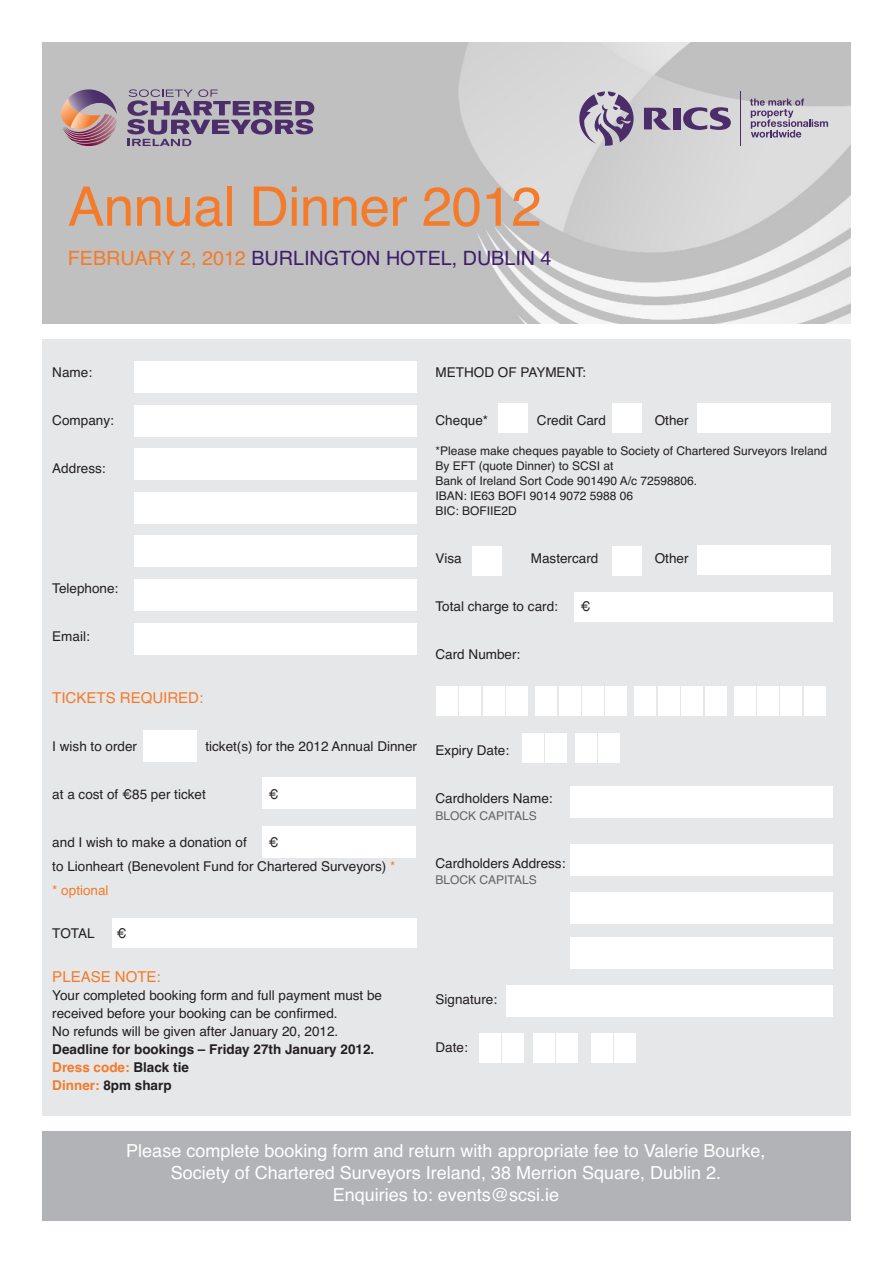
<style>
.page{position:relative;width:893px;height:1263px;background:#fff}
.page>*{position:absolute;margin:0;border:0;box-sizing:border-box;transform-origin:0 0}
.t1{font:54.6px "Helvetica";letter-spacing:-.01em;color:#f47b2a}
.t2{font:19.8px "Helvetica";color:#3e1d6b}
.t3{font:18px/21.6px "Helvetica";color:#fff;text-align:center}
.t4{font:15px "Helvetica";color:#f47b2a}
.t5{font:13.5px/24px "Helvetica";color:#231f20}
.t6{font:700 13.5px/18px "Helvetica";color:#231f20}
.t7{font:12px/15px "Helvetica";color:#231f20}
.t8{font:12px "Helvetica";color:#636366}
.s1{color:#f47b2a}
</style>
<div class="page">
<img style="left:42px;top:43px;width:808px;height:280px">
<div style="left:42px;top:1131px;width:808px;height:89px;background:#b2b3b7"></div>
<div style="left:42px;top:339px;width:808px;height:776px;background:#e6e7e9"></div>
<svg style="left:61px;top:89px;width:56px;height:58px;background:#b08d92"></svg>
<svg style="left:127px;top:89px;width:187px;height:57px;background:#978da1"></svg>
<svg style="left:683px;top:107px;width:47px;height:23px"></svg>
<div style="left:672px;top:108px;width:8px;height:21px;background:#4a2d69"></div>
<svg style="left:644px;top:108px;width:27px;height:22px"></svg>
<svg style="left:579px;top:91px;width:54px;height:55px;background:#a297ad"></svg>
<hr style="left:740px;top:91px;width:1px;height:54px;background:#4a2d69">
<svg style="left:750px;top:99px;width:78px;height:39px;background:#b7b0be"></svg>
<div style="left:134px;top:361px;width:282px;height:32px;background:#fff"></div>
<div style="left:574px;top:592px;width:258px;height:30px;background:#fff"></div>
<div style="left:134px;top:405px;width:282px;height:31px;background:#fff"></div>
<div style="left:134px;top:448px;width:282px;height:32px;background:#fff"></div>
<div style="left:134px;top:492px;width:282px;height:32px;background:#fff"></div>
<div style="left:134px;top:536px;width:282px;height:31px;background:#fff"></div>
<div style="left:134px;top:579px;width:282px;height:32px;background:#fff"></div>
<div style="left:134px;top:623px;width:282px;height:32px;background:#fff"></div>
<div style="left:570px;top:786px;width:262px;height:31px;background:#fff"></div>
<div style="left:143px;top:730px;width:54px;height:31px;background:#fff"></div>
<div style="left:436px;top:686px;width:21px;height:30px;background:#fff"></div>
<div style="left:459px;top:686px;width:22px;height:30px;background:#fff"></div>
<div style="left:483px;top:686px;width:21px;height:30px;background:#fff"></div>
<div style="left:506px;top:686px;width:21px;height:30px;background:#fff"></div>
<div style="left:479px;top:1033px;width:21px;height:30px;background:#fff"></div>
<div style="left:502px;top:1033px;width:21px;height:30px;background:#fff"></div>
<div style="left:533px;top:1033px;width:21px;height:30px;background:#fff"></div>
<div style="left:556px;top:1033px;width:22px;height:30px;background:#fff"></div>
<div style="left:591px;top:1033px;width:21px;height:30px;background:#fff"></div>
<div style="left:614px;top:1033px;width:21px;height:30px;background:#fff"></div>
<div style="left:535px;top:686px;width:21px;height:30px;background:#fff"></div>
<div style="left:559px;top:686px;width:21px;height:30px;background:#fff"></div>
<div style="left:582px;top:686px;width:21px;height:30px;background:#fff"></div>
<div style="left:605px;top:686px;width:22px;height:30px;background:#fff"></div>
<div style="left:634px;top:686px;width:22px;height:30px;background:#fff"></div>
<div style="left:658px;top:686px;width:21px;height:30px;background:#fff"></div>
<div style="left:681px;top:686px;width:21px;height:30px;background:#fff"></div>
<div style="left:704px;top:686px;width:22px;height:30px;background:#fff"></div>
<div style="left:734px;top:686px;width:21px;height:30px;background:#fff"></div>
<div style="left:757px;top:686px;width:21px;height:30px;background:#fff"></div>
<div style="left:780px;top:686px;width:22px;height:30px;background:#fff"></div>
<div style="left:804px;top:686px;width:21px;height:30px;background:#fff"></div>
<div style="left:522px;top:733px;width:21px;height:30px;background:#fff"></div>
<div style="left:545px;top:733px;width:21px;height:30px;background:#fff"></div>
<div style="left:575px;top:733px;width:21px;height:30px;background:#fff"></div>
<div style="left:598px;top:733px;width:21px;height:30px;background:#fff"></div>
<div style="left:570px;top:844px;width:262px;height:32px;background:#fff"></div>
<div style="left:570px;top:892px;width:262px;height:31px;background:#fff"></div>
<div style="left:570px;top:937px;width:262px;height:32px;background:#fff"></div>
<div style="left:506px;top:985px;width:326px;height:31px;background:#fff"></div>
<div style="left:112px;top:919px;width:304px;height:29px;background:#fff"></div>
<div style="left:498px;top:404px;width:29px;height:29px;background:#fff"></div>
<div style="left:612px;top:404px;width:30px;height:29px;background:#fff"></div>
<div style="left:697px;top:403px;width:134px;height:30px;background:#fff"></div>
<div style="left:472px;top:546px;width:30px;height:30px;background:#fff"></div>
<div style="left:612px;top:546px;width:30px;height:30px;background:#fff"></div>
<div style="left:697px;top:546px;width:134px;height:29px;background:#fff"></div>
<div style="left:262px;top:778px;width:154px;height:31px;background:#fff"></div>
<div style="left:262px;top:826px;width:154px;height:32px;background:#fff"></div>
<h1 class="t1" style="left:68px;top:187px;width:475px">Annual Dinner 2012</h1>
<h2 class="t2" style="left:68px;top:251px;width:485px"><span class="s1">FEBRUARY 2, 2012</span> BURLINGTON HOTEL, DUBLIN 4</h2>
<p class="t5" style="left:52px;top:362px;width:41px">Name:</p>
<p class="t5" style="left:52px;top:410px;width:63px">Company:</p>
<p class="t5" style="left:52px;top:458px;width:55px">Address:</p>
<p class="t5" style="left:52px;top:578px;width:68px">Telephone:</p>
<p class="t5" style="left:52px;top:626px;width:39px">Email:</p>
<p class="t4" style="left:52px;top:692px;width:152px">TICKETS REQUIRED:</p>
<p class="t5" style="left:52px;top:735px;width:86px">I wish to order</p>
<p class="t5" style="left:205px;top:735px;width:213px">ticket(s) for the 2012 Annual Dinner</p>
<p class="t5" style="left:52px;top:783px;width:155px">at a cost of €85 per ticket</p>
<p class="t5" style="left:268px;top:783px;width:12px">€</p>
<p class="t5" style="left:52px;top:831px;width:196px">and I wish to make a donation of</p>
<p class="t5" style="left:52px;top:831px;width:344px;text-indent:216px">€<br>to Lionheart (Benevolent Fund for Chartered Surveyors) <span class="s1">* * optional</span></p>
<p class="t5" style="left:52px;top:923px;width:44px">TOTAL</p>
<p class="t5" style="left:117px;top:923px;width:12px">€</p>
<p class="t4" style="left:52px;top:971px;width:110px">PLEASE NOTE:</p>
<p class="t5" style="left:52px;top:987px;width:331px;line-height:18px">Your completed booking form and full payment must be received before your booking can be confirmed.<br>No refunds will be given after January 20, 2012.</p>
<p class="t6" style="left:52px;top:1041px;width:323px">Deadline for bookings – Friday 27th January 2012.<br><span class="s1">Dress code:</span> Black tie<br><span class="s1">Dinner:</span> 8pm sharp</p>
<p class="t5" style="left:435px;top:362px;width:152px">METHOD OF PAYMENT:</p>
<p class="t5" style="left:435px;top:410px;width:54px">Cheque*</p>
<p class="t5" style="left:537px;top:410px;width:71px">Credit Card</p>
<p class="t5" style="left:654px;top:410px;width:35px">Other</p>
<p class="t7" style="left:435px;top:444px;width:393px">*Please make cheques payable to Society of Chartered Surveyors Ireland By EFT (quote Dinner) to SCSI at<br>Bank of Ireland Sort Code 901490 A/c 72598806.<br>IBAN: IE63 BOFI 9014 9072 5988 06<br>BIC: BOFIIE2D</p>
<p class="t5" style="left:435px;top:548px;width:28px">Visa</p>
<p class="t5" style="left:531px;top:548px;width:69px">Mastercard</p>
<p class="t5" style="left:654px;top:548px;width:35px">Other</p>
<p class="t5" style="left:435px;top:596px;width:124px">Total charge to card:</p>
<p class="t5" style="left:580px;top:596px;width:12px">€</p>
<p class="t5" style="left:435px;top:644px;width:86px">Card Number:</p>
<p class="t5" style="left:435px;top:740px;width:75px">Expiry Date:</p>
<p class="t5" style="left:435px;top:788px;width:119px">Cardholders Name:</p>
<p class="t8" style="left:435px;top:811px;width:103px">BLOCK CAPITALS</p>
<p class="t5" style="left:435px;top:852px;width:131px">Cardholders Address:</p>
<p class="t8" style="left:435px;top:875px;width:103px">BLOCK CAPITALS</p>
<p class="t5" style="left:435px;top:989px;width:63px">Signature:</p>
<p class="t5" style="left:435px;top:1037px;width:34px">Date:</p>
<h3 class="t3" style="left:126px;top:1142px;width:640px">Please complete booking form and return with appropriate fee to Valerie Bourke,<br>Society of Chartered Surveyors Ireland, 38 Merrion Square, Dublin 2.<br>Enquiries to: events@scsi.ie</h3>
</div>
